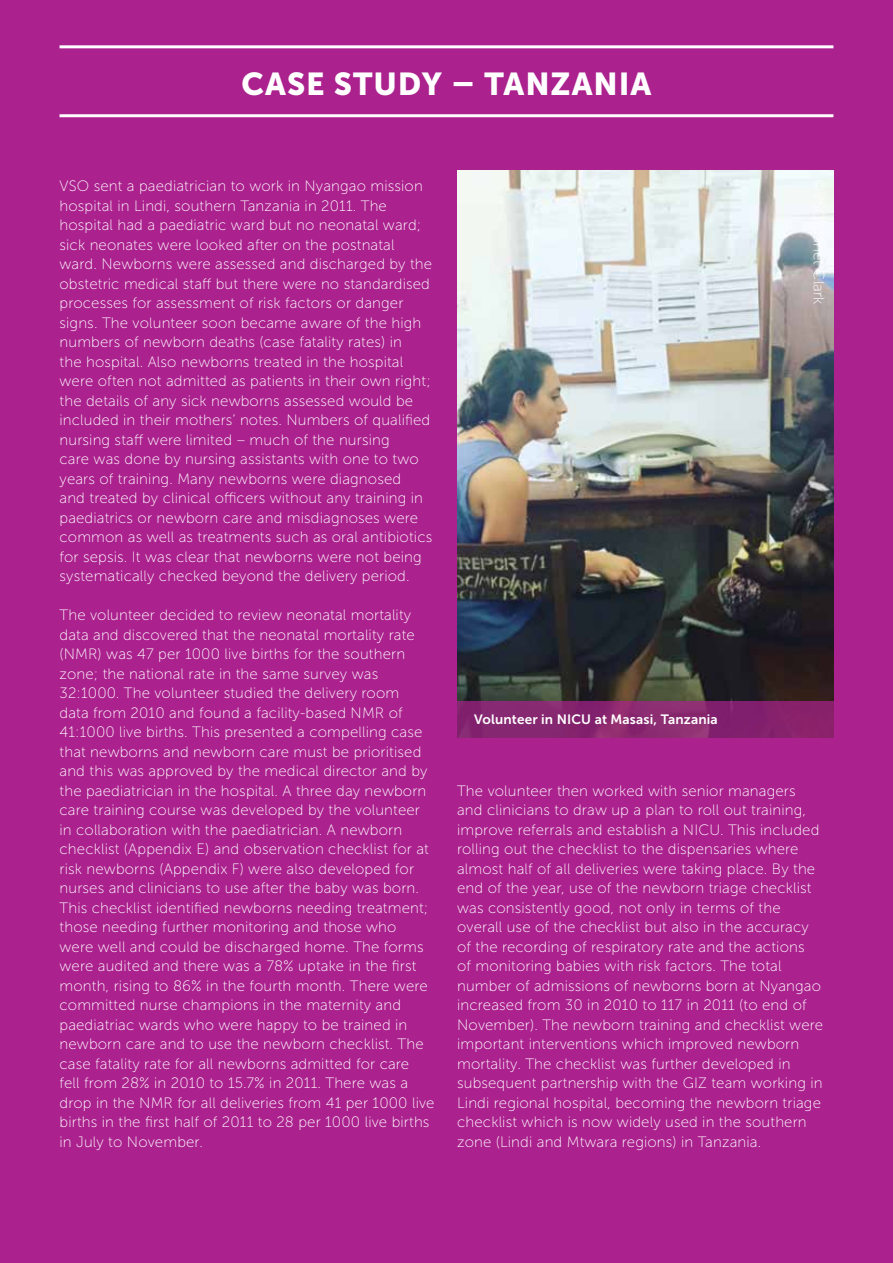
<style>
.page{position:relative;width:893px;height:1263px;background:#ab218e}
.page>*{position:absolute;margin:0;border:0;box-sizing:border-box;transform-origin:0 0}
.t1{font:31.5px "Museo Sans 900";letter-spacing:.03em;color:#fff}
.t2{font:15px/19.5px "Museo Sans 100";letter-spacing:.01em;color:#fff}
.t3{font:13.5px "Museo Sans 700";letter-spacing:.01em;color:#fff}
</style>
<div class="page">
<hr style="left:60px;top:45px;width:773px;height:3px;background:#fff">
<hr style="left:60px;top:114px;width:773px;height:3px;background:#fff">
<img style="left:457px;top:170px;width:376px;height:531px">
<svg style="left:457px;top:701px;width:376px;height:36px;background:#87256e"></svg>
<h1 class="t1" style="left:242px;top:66px;width:265px">CASE STUDY – TAN</h1>
<h1 class="t1" style="left:551px;top:66px;width:43px">ZANIA</h1>
<p class="t2" style="left:60px;top:176px;width:374px">VSO sent a paediatrician to work in Nyangao mission hospital in Lindi, southern Tanzania in 2011. The hospital had a paediatric ward but no neonatal ward; sick neonates were looked after on the postnatal ward. Newborns were assessed and discharged by the obstetric medical staff but there were no standardised processes for assessment of risk factors or danger signs. The volunteer soon became aware of the high numbers of newborn deaths (case fatality rates) in<br>the hospital. Also newborns treated in the hospital were often not admitted as patients in their own right; the details of any sick newborns assessed would be included in their mothers’ notes. Numbers of qualified nursing staff were limited – much of the nursing<br>care was done by nursing assistants with one to two years of training. Many newborns were diagnosed<br>and treated by clinical officers without any training in paediatrics or newborn care and misdiagnoses were common as well as treatments such as oral antibiotics for sepsis. It was clear that newborns were not being systematically checked beyond the delivery period.</p>
<p class="t2" style="left:60px;top:605px;width:377px">The volunteer decided to review neonatal mortality data and discovered that the neonatal mortality rate (NMR) was 47 per 1000 live births for the southern zone; the national rate in the same survey was 32:1000. The volunteer studied the delivery room<br>data from 2010 and found a facility-based NMR of 41:1000 live births. This presented a compelling case that newborns and newborn care must be prioritised and this was approved by the medical director and by the paediatrician in the hospital. A three day newborn care training course was developed by the volunteer in collaboration with the paediatrician. A newborn checklist (Appendix E) and observation checklist for at risk newborns (Appendix F) were also developed for nurses and clinicians to use after the baby was born.<br>This checklist identified newborns needing treatment; those needing further monitoring and those who<br>were well and could be discharged home. The forms were audited and there was a 78% uptake in the first month, rising to 86% in the fourth month. There were committed nurse champions in the maternity and paediatriac wards who were happy to be trained in newborn care and to use the newborn checklist. The case fatality rate for all newborns admitted for care<br>fell from 28% in 2010 to 15.7% in 2011. There was a drop in the NMR for all deliveries from 41 per 1000 live births in the first half of 2011 to 28 per 1000 live births in July to November.</p>
<p class="t2" style="left:828px;top:179px;width:127px;rotate:90deg">©VSO/Janet Clark</p>
<p class="t3" style="left:474px;top:712px;width:245px">Volunteer in NICU at Masasi, Tanzania</p>
<p class="t2" style="left:457px;top:781px;width:368px">The volunteer then worked with senior managers and clinicians to draw up a plan to roll out training, improve referrals and establish a NICU. This included rolling out the checklist to the dispensaries where almost half of all deliveries were taking place. By the end of the year, use of the newborn triage checklist was consistently good, not only in terms of the overall use of the checklist but also in the accuracy of the recording of respiratory rate and the actions<br>of monitoring babies with risk factors. The total number of admissions of newborns born at Nyangao increased from 30 in 2010 to 117 in 2011 (to end of November). The newborn training and checklist were important interventions which improved newborn mortality. The checklist was further developed in subsequent partnership with the GIZ team working in Lindi regional hospital, becoming the newborn triage checklist which is now widely used in the southern zone (Lindi and Mtwara regions) in Tanzania.</p>
</div>
